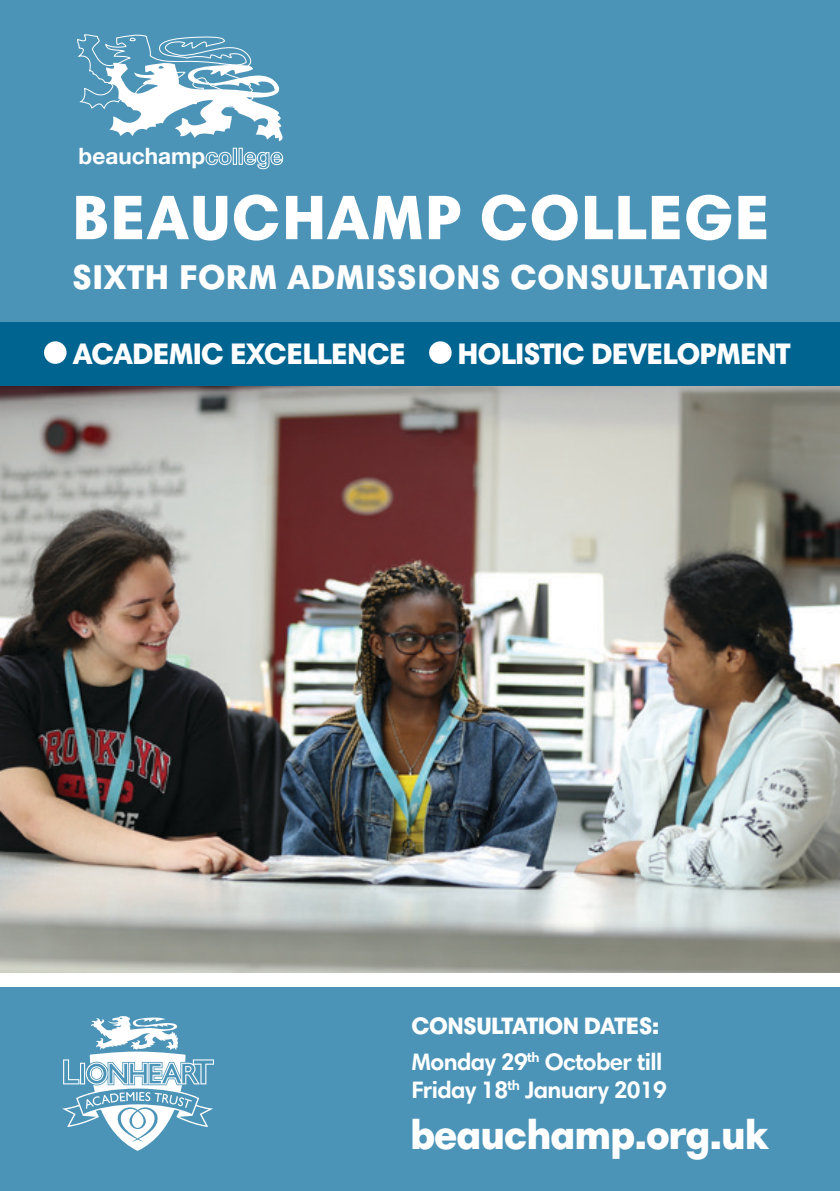
<style>
.page{position:relative;width:840px;height:1191px;background:#fff}
.page>*{position:absolute;margin:0;border:0;box-sizing:border-box;transform-origin:0 0}
.t1{font:900 63.4px "Harmonia Sans Pro Cyr";letter-spacing:.02em;color:#fff}
.t2{font:900 42px "Harmonia Sans Pro Cyr";letter-spacing:-.025em;color:#fff}
.t3{font:900 34.8px "Harmonia Sans Pro Cyr";letter-spacing:.015em;color:#fff}
.t4{font:900 30px "Harmonia Sans Pro Cyr";letter-spacing:-.025em;color:#fff}
.t5{font:700 24px "Harmonia Sans Pro Cyr";letter-spacing:-.025em;color:#fff}
.t6{font:900 24px "Harmonia Sans Pro Cyr";letter-spacing:-.025em;color:#fff}
.t7{font:700 22.6px "Helvetica Neue";color:#fff}
</style>
<div class="page">
<div style="left:0;top:828px;width:839px;height:363px;background:#4b94b8"></div>
<img style="left:0;top:386px;width:839px;height:587px">
<div style="left:0;top:0;width:839px;height:386px;background:#4b94b8"></div>
<svg style="left:62px;top:1016px;width:152px;height:134px"></svg>
<svg style="left:77px;top:34px;width:205px;height:107px"></svg>
<svg style="left:205px;top:151px;width:27px;height:14px"></svg>
<div style="left:233px;top:148px;width:4px;height:17px;border:1px solid #fff"></div>
<svg style="left:243px;top:151px;width:40px;height:18px"></svg>
<div style="left:0;top:322px;width:839px;height:64px;background:#006491"></div>
<div style="left:44px;top:341px;width:22px;height:23px;background:#fff;border-radius:50%"></div>
<div style="left:429px;top:341px;width:22px;height:23px;background:#fff;border-radius:50%"></div>
<div style="left:0;top:973px;width:839px;height:13px;background:#fff"></div>
<p class="t7" style="left:79px;top:138px;width:128px">beauchamp</p>
<p class="t1" style="left:72px;top:176px;width:698px">BEAUCHAMP COLLEGE</p>
<p class="t3" style="left:72px;top:255px;width:698px">SIXTH FORM ADMISSIONS CONSULTATION</p>
<p class="t4" style="left:72px;top:334px;width:334px">ACADEMIC EXCELLENCE</p>
<p class="t4" style="left:457px;top:334px;width:334px">HOLISTIC DEVELOPMENT</p>
<p class="t6" style="left:411px;top:1010px;width:249px">CONSULTATION DATES:</p>
<p class="t5" style="left:411px;top:1046px;width:252px">Monday 29<sup>th</sup> October till</p>
<p class="t5" style="left:411px;top:1075px;width:257px">Friday 18<sup>th</sup> January 2019</p>
<p class="t2" style="left:410px;top:1107px;width:360px">beauchamp.org.uk</p>
</div>
